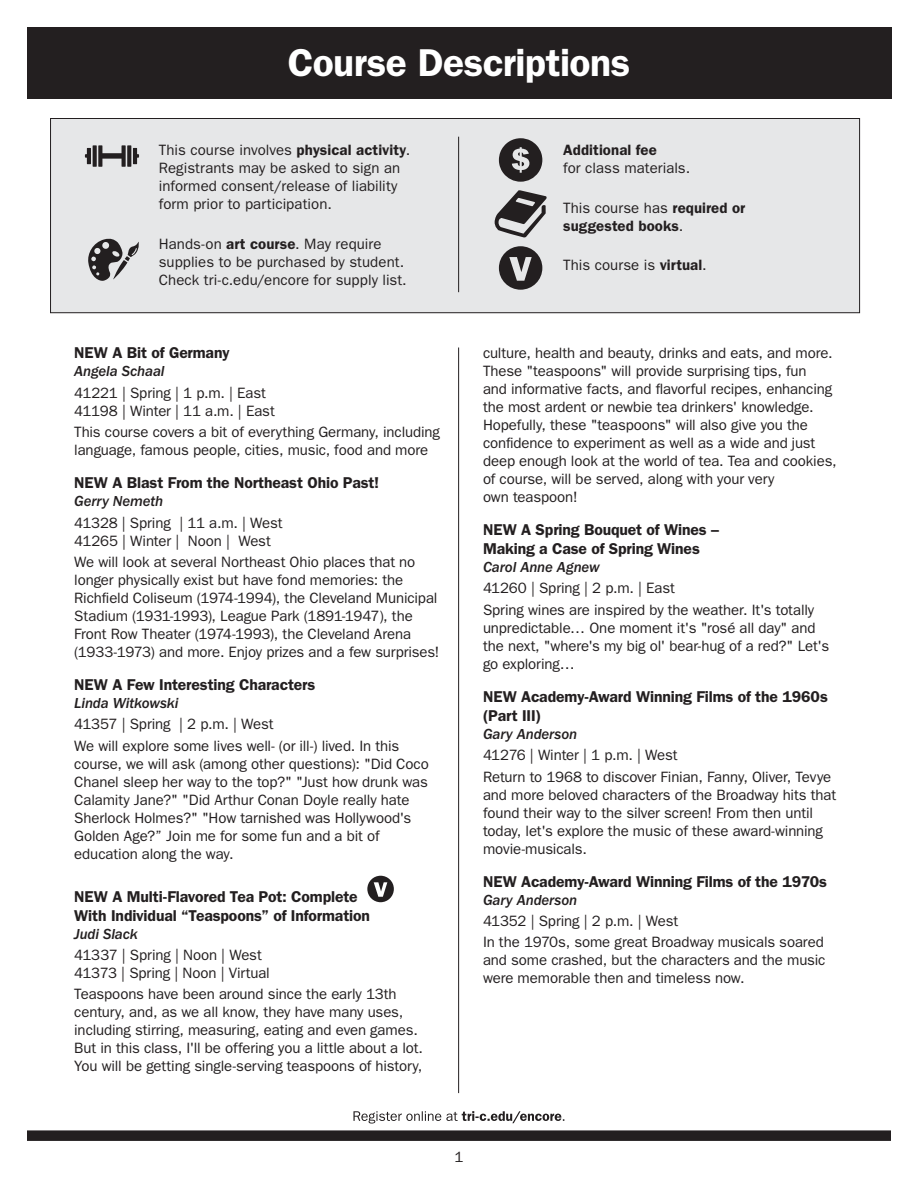
<style>
.page{position:relative;width:918px;height:1188px;background:#fff}
.page>*{position:absolute;margin:0;border:0;box-sizing:border-box;transform-origin:0 0}
.MAIN_PAGE_HEADER_-_b{font:600 39px "ITC Franklin Gothic Std";letter-spacing:-.015em;color:#fff}
.CD_-_Bold_Title{font:600 15.75px/18.9px "ITC Franklin Gothic Std";letter-spacing:-.01em;color:#231f20}
.CD_-_Description{font:15px/18px "ITC Franklin Gothic Std";letter-spacing:-.01em;color:#231f20}
.Course_description_i{font:15px/18px "ITC Franklin Gothic Std";letter-spacing:.005em;color:#231f20}
.CD_-_Instructor{font:15px "ITC Franklin Gothic Std Med It";letter-spacing:-.01em;color:#231f20}
.Course_description_i-2{font:600 15px/18px "ITC Franklin Gothic Std";letter-spacing:.005em;color:#231f20}
.s1{font-weight:600}
.s2{font-weight:400}
</style>
<div class="page">
<svg style="left:353px;top:1111px;width:211px;height:13px"></svg>
<div style="left:27px;top:1130px;width:864px;height:11px;background:#231f20"></div>
<div style="left:51px;top:118px;width:809px;height:195px;background:#e6e7e8"></div>
<div style="left:50px;top:118px;width:810px;height:195px;border:1px solid #231f20"></div>
<div style="left:27px;top:27px;width:864px;height:71px;background:#231f20"></div>
<svg style="left:367px;top:876px;width:27px;height:26px"></svg>
<svg style="left:85px;top:145px;width:54px;height:22px"></svg>
<svg style="left:88px;top:239px;width:51px;height:42px"></svg>
<svg style="left:495px;top:190px;width:52px;height:48px"></svg>
<svg style="left:499px;top:246px;width:43px;height:44px"></svg>
<hr style="left:458px;top:137px;width:1px;height:155px;background:#231f20">
<hr style="left:458px;top:348px;width:1px;height:745px;background:#231f20">
<svg style="left:499px;top:138px;width:43px;height:44px"></svg>
<h1 class="MAIN_PAGE_HEADER_-_b" style="left:288px;top:39px;width:344px">Course Descriptions</h1>
<p class="Course_description_i" style="left:159px;top:141px;width:253px">This course involves <span class="s1">physical activity</span>.<br>Registrants may be asked to sign an informed consent/release of liability form prior to participation.</p>
<p class="Course_description_i" style="left:159px;top:235px;width:249px">Hands-on <span class="s1">art course</span>. May require supplies to be purchased by student.<br>Check tri-c.edu/encore for supply list.</p>
<p class="CD_-_Bold_Title" style="left:74px;top:343px;width:157px">NEW A Bit of Germany</p>
<p class="CD_-_Instructor" style="left:74px;top:363px;width:92px">Angela Schaal</p>
<p class="CD_-_Description" style="left:74px;top:384px;width:202px">41221 | Spring | 1 p.m. | East<br>41198 | Winter | 11 a.m. | East</p>
<p class="CD_-_Description" style="left:74px;top:423px;width:367px">This course covers a bit of everything Germany, including language, famous people, cities, music, food and more</p>
<p class="CD_-_Bold_Title" style="left:74px;top:473px;width:307px">NEW A Blast From the Northeast Ohio Past!</p>
<p class="CD_-_Instructor" style="left:74px;top:493px;width:91px">Gerry Nemeth</p>
<p class="CD_-_Description" style="left:74px;top:514px;width:210px">41328 | Spring | 11 a.m. | West<br>41265 | Winter | Noon | West</p>
<p class="CD_-_Description" style="left:74px;top:553px;width:367px">We will look at several Northeast Ohio places that no longer physically exist but have fond memories: the Richfield Coliseum (1974-1994), the Cleveland Municipal Stadium (1931-1993), League Park (1891-1947), the Front Row Theater (1974-1993), the Cleveland Arena (1933-1973) and more. Enjoy prizes and a few surprises!</p>
<p class="CD_-_Bold_Title" style="left:74px;top:675px;width:243px">NEW A Few Interesting Characters</p>
<p class="CD_-_Instructor" style="left:74px;top:695px;width:106px">Linda Witkowski</p>
<p class="CD_-_Description" style="left:74px;top:715px;width:201px">41357 | Spring | 2 p.m. | West</p>
<p class="CD_-_Description" style="left:74px;top:737px;width:356px">We will explore some lives well- (or ill-) lived. In this course, we will ask (among other questions): "Did Coco Chanel sleep her way to the top?" "Just how drunk was Calamity Jane?" "Did Arthur Conan Doyle really hate Sherlock Holmes?" "How tarnished was Hollywood's Golden Age?” Join me for some fun and a bit of education along the way.</p>
<p class="CD_-_Bold_Title" style="left:74px;top:887px;width:297px">NEW A Multi-Flavored Tea Pot: Complete<br>With Individual “Teaspoons” of Information</p>
<p class="CD_-_Instructor" style="left:74px;top:925px;width:65px">Judi Slack</p>
<p class="CD_-_Description" style="left:74px;top:946px;width:197px">41337 | Spring | Noon | West<br>41373 | Spring | Noon | Virtual</p>
<p class="CD_-_Description" style="left:74px;top:985px;width:350px">Teaspoons have been around since the early 13th century, and, as we all know, they have many uses, including stirring, measuring, eating and even games.<br>But in this class, I'll be offering you a little about a lot.<br>You will be getting single-serving teaspoons of history,</p>
<p class="Course_description_i" style="left:563px;top:141px;width:128px"><span class="s1">Additional fee<br></span>for class materials.</p>
<p class="Course_description_i-2" style="left:563px;top:199px;width:184px"><span class="s2">This course has</span> required or suggested books<span class="s2">.</span></p>
<p class="Course_description_i" style="left:563px;top:256px;width:145px">This course is <span class="s1">virtual</span>.</p>
<p class="CD_-_Description" style="left:483px;top:344px;width:355px">culture, health and beauty, drinks and eats, and more.<br>These "teaspoons" will provide surprising tips, fun<br>and informative facts, and flavorful recipes, enhancing the most ardent or newbie tea drinkers' knowledge.<br>Hopefully, these "teaspoons" will also give you the confidence to experiment as well as a wide and just deep enough look at the world of tea. Tea and cookies, of course, will be served, along with your very<br>own teaspoon!</p>
<p class="CD_-_Bold_Title" style="left:483px;top:520px;width:238px">NEW A Spring Bouquet of Wines –<br>Making a Case of Spring Wines</p>
<p class="CD_-_Instructor" style="left:483px;top:559px;width:118px">Carol Anne Agnew</p>
<p class="CD_-_Description" style="left:483px;top:579px;width:194px">41260 | Spring | 2 p.m. | East</p>
<p class="CD_-_Description" style="left:483px;top:601px;width:348px">Spring wines are inspired by the weather. It's totally unpredictable… One moment it's "rosé all day" and the next, "where's my big ol' bear-hug of a red?" Let's go exploring…</p>
<p class="CD_-_Bold_Title" style="left:483px;top:687px;width:346px">NEW Academy-Award Winning Films of the 1960s (Part III)</p>
<p class="CD_-_Instructor" style="left:483px;top:726px;width:96px">Gary Anderson</p>
<p class="CD_-_Description" style="left:483px;top:746px;width:196px">41276 | Winter | 1 p.m. | West</p>
<p class="CD_-_Description" style="left:483px;top:768px;width:355px">Return to 1968 to discover Finian, Fanny, Oliver, Tevye and more beloved characters of the Broadway hits that found their way to the silver screen! From then until today, let's explore the music of these award-winning movie-musicals.</p>
<p class="CD_-_Bold_Title" style="left:483px;top:872px;width:346px">NEW Academy-Award Winning Films of the 1970s</p>
<p class="CD_-_Instructor" style="left:483px;top:892px;width:96px">Gary Anderson</p>
<p class="CD_-_Description" style="left:483px;top:912px;width:197px">41352 | Spring | 2 p.m. | West</p>
<p class="CD_-_Description" style="left:483px;top:933px;width:344px;text-align:justify">In the 1970s, some great Broadway musicals soared and some crashed, but the characters and the music were memorable then and timeless now.</p>
<p class="CD_-_Description" style="left:455px;top:1148px;width:10px">1</p>
</div>
